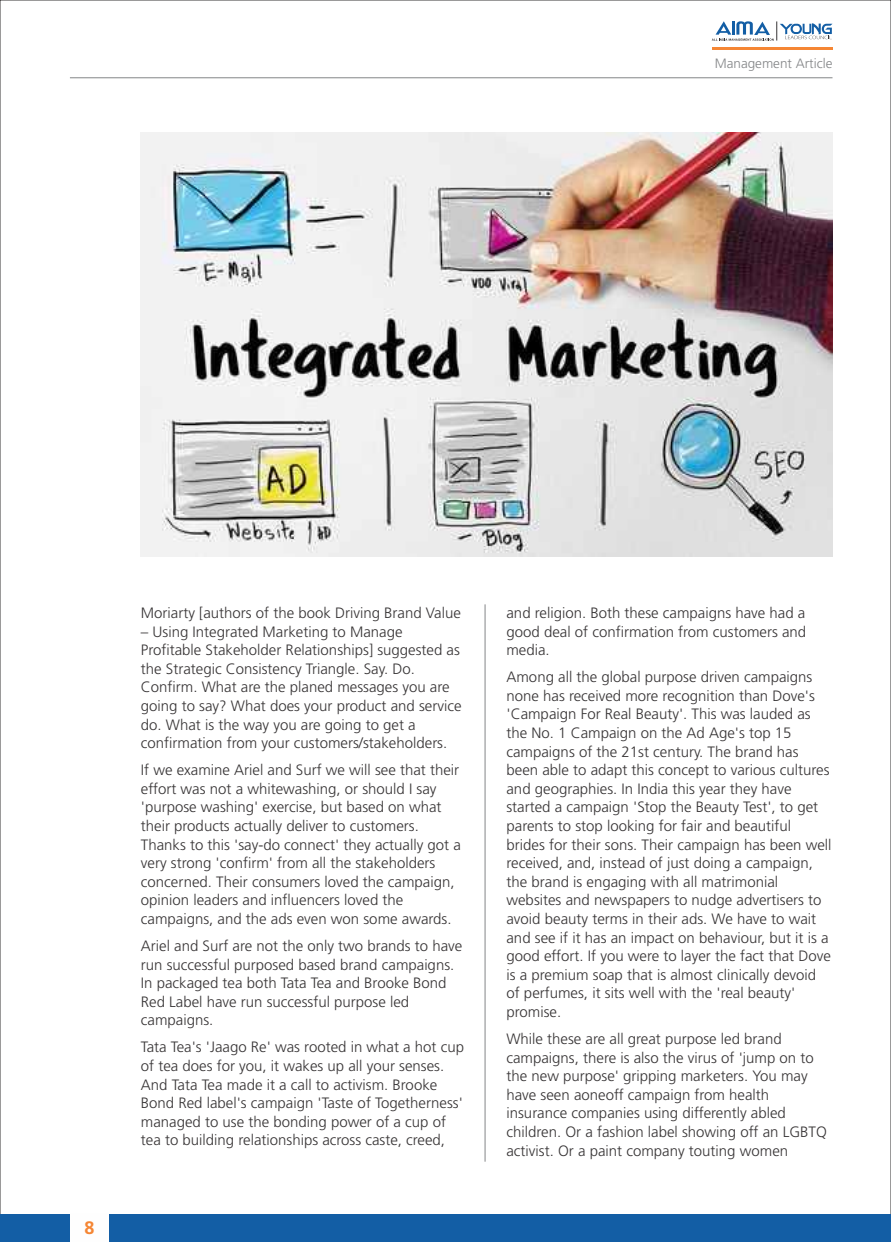
<style>
.page{position:relative;width:891px;height:1242px;background:#fff}
.page>*{position:absolute;margin:0;border:0;box-sizing:border-box;transform-origin:0 0}
.t1{font:700 18px "Frutiger";color:#f58634}
.t2{font:300 15px/18.6px "Frutiger";color:#373435}
.t3{font:300 13.5px "Frutiger";color:#848688}
</style>
<div class="page">
<div style="left:0;top:1214px;width:891px;height:28px;background:#135ea5"></div>
<div style="left:70px;top:1213px;width:38px;height:29px;background:#fefefe"></div>
<hr style="left:70px;top:77px;width:763px;height:1px;background:#848688">
<svg style="left:712px;top:21px;width:121px;height:20px"></svg>
<hr style="left:712px;top:47px;width:121px;height:2px;background:#f58634">
<hr style="left:485px;top:604px;width:1px;height:558px;background:#848688">
<img style="left:141px;top:132px;width:692px;height:424px">
<p class="t3" style="left:715px;top:57px;width:119px">Management Article</p>
<p class="t1" style="left:85px;top:1220px;width:12px">8</p>
<p class="t2" style="left:141px;top:604px;width:322px">Moriarty [authors of the book Driving Brand Value</p>
<p class="t2" style="left:141px;top:623px;width:322px">– Using Integrated Marketing to Manage Profitable Stakeholder Relationships] suggested as the Strategic Consistency Triangle. Say. Do.<br>Confirm. What are the planed messages you are going to say? What does your product and service do. What is the way you are going to get a confirmation from your customers/stakeholders.</p>
<p class="t2" style="left:141px;top:762px;width:322px">If we examine Ariel and Surf we will see that their effort was not a whitewashing, or should I say 'purpose washing' exercise, but based on what their products actually deliver to customers.<br>Thanks to this 'say-do connect' they actually got a very strong 'confirm' from all the stakeholders concerned. Their consumers loved the campaign, opinion leaders and influencers loved the campaigns, and the ads even won some awards.</p>
<p class="t2" style="left:141px;top:938px;width:323px">Ariel and Surf are not the only two brands to have run successful purposed based brand campaigns.<br>In packaged tea both Tata Tea and Brooke Bond Red Label have run successful purpose led campaigns.</p>
<p class="t2" style="left:141px;top:1039px;width:325px">Tata Tea's 'Jaago Re' was rooted in what a hot cup of tea does for you, it wakes up all your senses.<br>And Tata Tea made it a call to activism. Brooke Bond Red label's campaign 'Taste of Togetherness' managed to use the bonding power of a cup of tea to building relationships across caste, creed,</p>
<p class="t2" style="left:506px;top:604px;width:301px;text-align:justify">and religion. Both these campaigns have had a good deal of confirmation from customers and media.</p>
<p class="t2" style="left:506px;top:669px;width:327px">Among all the global purpose driven campaigns none has received more recognition than Dove's 'Campaign For Real Beauty'. This was lauded as the No. 1 Campaign on the Ad Age's top 15 campaigns of the 21st century. The brand has been able to adapt this concept to various cultures and geographies. In India this year they have started a campaign 'Stop the Beauty Test', to get parents to stop looking for fair and beautiful brides for their sons. Their campaign has been well received, and, instead of just doing a campaign, the brand is engaging with all matrimonial websites and newspapers to nudge advertisers to avoid beauty terms in their ads. We have to wait and see if it has an impact on behaviour, but it is a good effort. If you were to layer the fact that Dove is a premium soap that is almost clinically devoid of perfumes, it sits well with the 'real beauty' promise.</p>
<p class="t2" style="left:506px;top:1030px;width:322px">While these are all great purpose led brand campaigns, there is also the virus of 'jump on to the new purpose' gripping marketers. You may have seen aoneoff campaign from health insurance companies using differently abled children. Or a fashion label showing off an LGBTQ activist. Or a paint company touting women</p>
</div>
